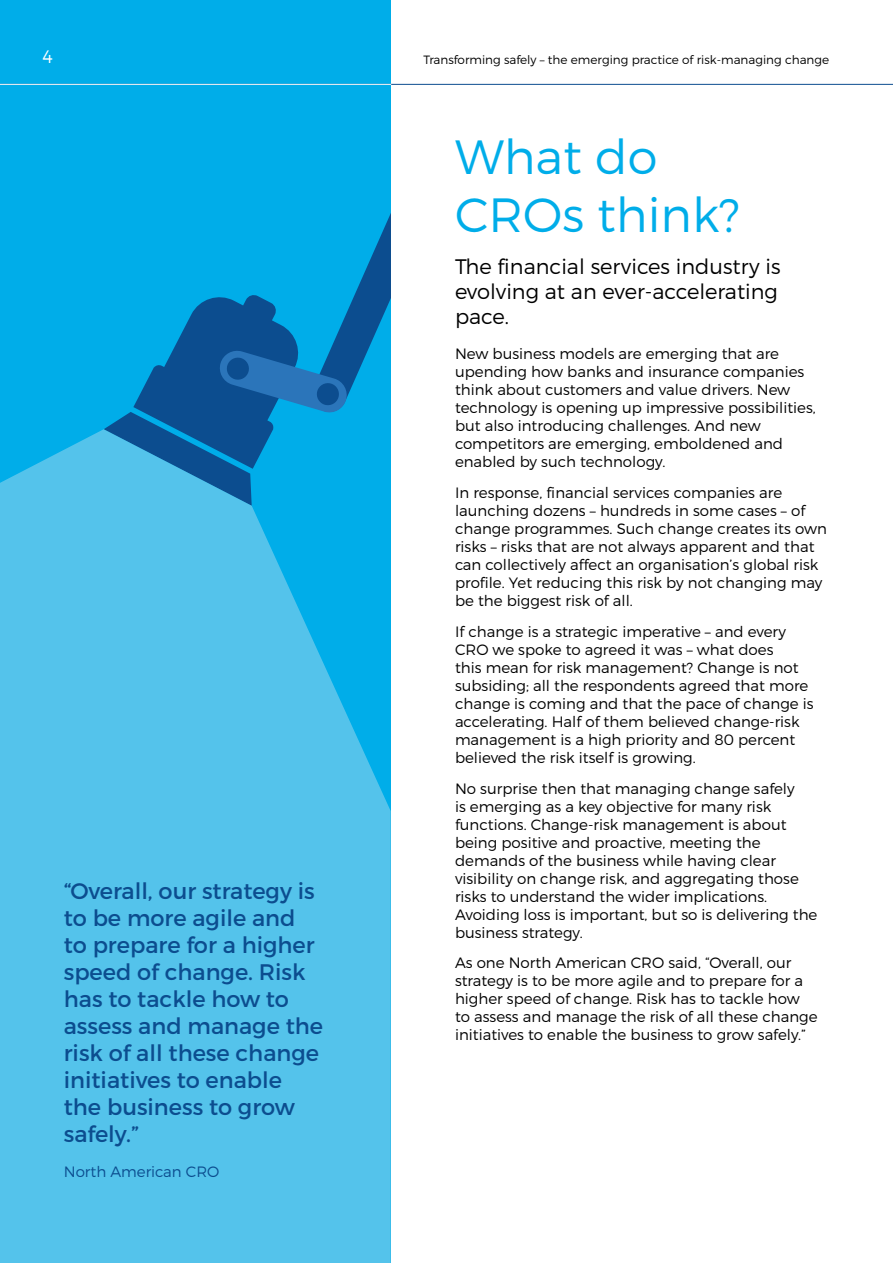
<style>
.page{position:relative;width:893px;height:1263px;background:#fff}
.page>*{position:absolute;margin:0;border:0;box-sizing:border-box;transform-origin:0 0}
.t1{font:48px/57.6px "Trueno Lt";color:#00ade9}
.t2{font:22.5px/27px "Trueno Rg";color:#0c4d8f}
.t3{font:21px/25.2px "Trueno Lt";color:#000}
.t4{font:18px "Trueno Lt";color:#fff}
.t5{font:15px/18px "Trueno Lt";color:#000}
.t6{font:15px "Trueno Lt";color:#0c4d8f}
.t7{font:12px "Trueno Lt";color:#000}
</style>
<div class="page">
<div style="left:0;top:0;width:391px;height:1263px;background:#00ade9"></div>
<svg style="left:104px;top:213px;width:287px;height:216px"></svg>
<svg style="left:0;top:429px;width:391px;height:834px;background:#49bee9"></svg>
<hr style="left:0;top:84px;width:893px;height:1px;background:#0c4d8f">
<hr style="left:0;top:84px;width:391px;height:1px;background:#fff">
<p class="t4" style="left:43px;top:46px;width:12px">4</p>
<p class="t7" style="left:423px;top:52px;width:407px">Transforming safely – the emerging practice of risk-managing change</p>
<h2 class="t2" style="left:64px;top:877px;width:261px">“Overall, our strategy is to be more agile and to prepare for a higher speed of change. Risk has to tackle how to assess and manage the risk of all these change initiatives to enable the business to grow safely.”</h2>
<p class="t6" style="left:64px;top:1162px;width:157px">North American CRO</p>
<h1 class="t1" style="left:455px;top:127px;width:286px">What do<br>CROs think?</h1>
<h3 class="t3" style="left:455px;top:253px;width:327px">The financial services industry is evolving at an ever-accelerating pace.</h3>
<p class="t5" style="left:455px;top:345px;width:362px">New business models are emerging that are upending how banks and insurance companies think about customers and value drivers. New technology is opening up impressive possibilities, but also introducing challenges. And new competitors are emerging, emboldened and enabled by such technology.</p>
<p class="t5" style="left:455px;top:483px;width:373px">In response, financial services companies are launching dozens – hundreds in some cases – of change programmes. Such change creates its own risks – risks that are not always apparent and that can collectively affect an organisation’s global risk profile. Yet reducing this risk by not changing may be the biggest risk of all.</p>
<p class="t5" style="left:455px;top:622px;width:360px">If change is a strategic imperative – and every CRO we spoke to agreed it was – what does<br>this mean for risk management? Change is not subsiding; all the respondents agreed that more change is coming and that the pace of change is accelerating. Half of them believed change-risk management is a high priority and 80 percent believed the risk itself is growing.</p>
<p class="t5" style="left:455px;top:779px;width:364px">No surprise then that managing change safely<br>is emerging as a key objective for many risk functions. Change-risk management is about being positive and proactive, meeting the demands of the business while having clear visibility on change risk, and aggregating those risks to understand the wider implications.<br>Avoiding loss is important, but so is delivering the business strategy.</p>
<p class="t5" style="left:455px;top:954px;width:364px">As one North American CRO said, “Overall, our strategy is to be more agile and to prepare for a higher speed of change. Risk has to tackle how to assess and manage the risk of all these change initiatives to enable the business to grow safely.”</p>
</div>
